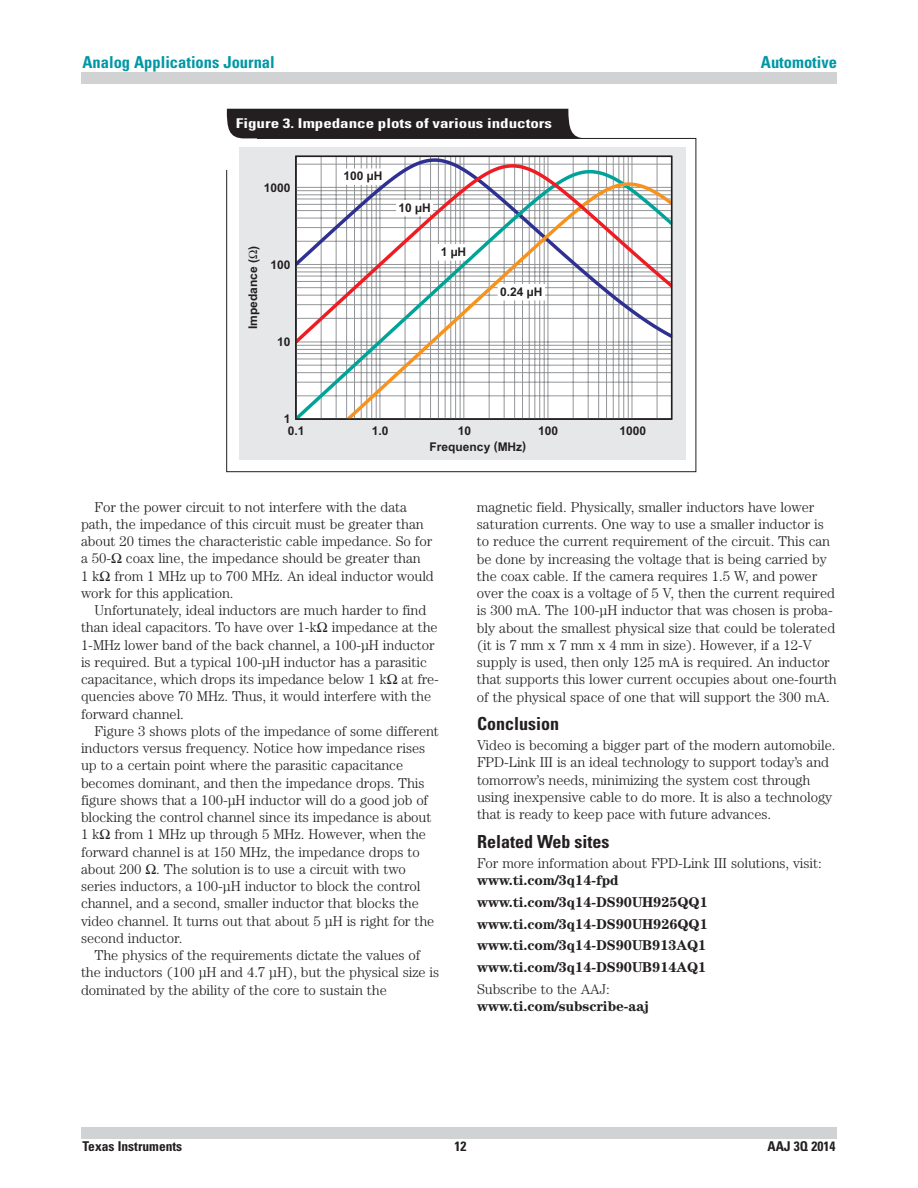
<style>
.page{position:relative;width:918px;height:1188px;background:#fff}
.page>*{position:absolute;margin:0;border:0;box-sizing:border-box;transform-origin:0 0}
.t1{font:700 condensed 18px "Univers";color:#231f20}
.t2{font:700 condensed 16.5px "Univers";color:#0097a4}
.t3{font:300 14.25px/17.2px "Century";letter-spacing:-.005em;color:#231f20}
.t4{font:700 14.25px/21.8px "Century";letter-spacing:-.005em;color:#231f20}
.t5{font:700 condensed 13.5px "Univers";color:#fff;scale:1.26 1}
.t6{font:700 condensed 13.5px "Univers";color:#231f20}
.t7{font:700 12px "Arial";color:#231f20}
</style>
<div class="page">
<div style="left:81px;top:1127px;width:756px;height:11px;background:#d1d2d4"></div>
<div style="left:81px;top:73px;width:756px;height:11px;background:#d1d2d4"></div>
<div style="left:227px;top:109px;width:359px;height:29px;background:#231f20"></div>
<div style="left:239px;top:148px;width:447px;height:312px;background:#e6e7e9"></div>
<svg style="left:298px;top:157px;width:375px;height:6px"></svg>
<svg style="left:298px;top:348px;width:47px;height:69px;background:#dfeae9"></svg>
<svg style="left:345px;top:348px;width:328px;height:72px;background:#e8e8e6"></svg>
<svg style="left:298px;top:163px;width:375px;height:185px;background:#e1dede"></svg>
<div style="left:295px;top:156px;width:377px;height:264px;border:2px solid #231f20"></div>
<div style="left:498px;top:284px;width:47px;height:16px;background:#fff"></div>
<svg style="left:435px;top:244px;width:37px;height:17px"></svg>
<svg style="left:396px;top:200px;width:38px;height:17px"></svg>
<svg style="left:341px;top:168px;width:44px;height:17px"></svg>
<p class="t2" style="left:83px;top:52px;width:194px">Analog Applications Journal</p>
<p class="t2" style="left:761px;top:52px;width:78px">Automotive</p>
<p class="t5" style="left:236px;top:115px;width:252px">Figure 3. Impedance plots of various inductors</p>
<p class="t7" style="left:264px;top:183px;width:28px">1000</p>
<p class="t7" style="left:248px;top:329px;width:85px;rotate:-90deg">Impedance ( )</p>
<p class="t7" style="left:270px;top:260px;width:22px">100</p>
<p class="t7" style="left:277px;top:337px;width:15px">10</p>
<p class="t7" style="left:284px;top:414px;width:8px">1</p>
<p class="t7" style="left:343px;top:171px;width:40px">100 µH</p>
<p class="t7" style="left:399px;top:203px;width:34px">10 µH</p>
<p class="t7" style="left:441px;top:247px;width:27px">1 µH</p>
<p class="t7" style="left:500px;top:287px;width:44px">0.24 µH</p>
<p class="t7" style="left:288px;top:426px;width:18px">0.1</p>
<p class="t7" style="left:372px;top:426px;width:18px">1.0</p>
<p class="t7" style="left:458px;top:426px;width:15px">10</p>
<p class="t7" style="left:538px;top:426px;width:22px">100</p>
<p class="t7" style="left:619px;top:426px;width:28px">1000</p>
<p class="t7" style="left:430px;top:443px;width:98px">Frequency (MHz)</p>
<p class="t3" style="left:81px;top:498px;width:354px;text-indent:13px">For the power circuit to not interfere with the data path, the impedance of this circuit must be greater than about 20 times the characteristic cable impedance. So for a 50- coax line, the impedance should be greater than<br>1 k from 1 MHz up to 700 MHz. An ideal inductor would work for this application.</p>
<p class="t3" style="left:81px;top:601px;width:360px;text-indent:13px">Unfortunately, ideal inductors are much harder to find than ideal capacitors. To have over 1-k impedance at the 1-MHz lower band of the back channel, a 100-µH inductor is required. But a typical 100-µH inductor has a parasitic capacitance, which drops its impedance below 1 k at fre&shy;quencies above 70 MHz. Thus, it would interfere with the forward channel.</p>
<p class="t3" style="left:81px;top:722px;width:359px;text-indent:13px">Figure 3 shows plots of the impedance of some different inductors versus frequency. Notice how impedance rises up to a certain point where the parasitic capacitance becomes dominant, and then the impedance drops. This figure shows that a 100-µH inductor will do a good job of blocking the control channel since its impedance is about 1 k from 1 MHz up through 5 MHz. However, when the forward channel is at 150 MHz, the impedance drops to about 200 . The solution is to use a circuit with two series inductors, a 100-µH inductor to block the control channel, and a second, smaller inductor that blocks the video channel. It turns out that about 5 µH is right for the second inductor.</p>
<p class="t3" style="left:81px;top:947px;width:360px;text-indent:13px">The physics of the requirements dictate the values of the inductors (100 µH and 4.7 µH), but the physical size is dominated by the ability of the core to sustain the</p>
<p class="t3" style="left:477px;top:498px;width:361px">magnetic field. Physically, smaller inductors have lower saturation currents. One way to use a smaller inductor is to reduce the current requirement of the circuit. This can be done by increasing the voltage that is being carried by the coax cable. If the camera requires 1.5 W, and power over the coax is a voltage of 5 V, then the current required is 300 mA. The 100-µH inductor that was chosen is proba&shy;bly about the smallest physical size that could be tolerated (it is 7 mm x 7 mm x 4 mm in size). However, if a 12-V supply is used, then only 125 mA is required. An inductor that supports this lower current occupies about one-fourth of the physical space of one that will support the 300 mA.</p>
<p class="t1" style="left:477px;top:712px;width:84px">Conclusion</p>
<p class="t3" style="left:477px;top:736px;width:360px">Video is becoming a bigger part of the modern automobile.<br>FPD-Link III is an ideal technology to support today’s and tomorrow’s needs, minimizing the system cost through using inexpensive cable to do more. It is also a technology that is ready to keep pace with future advances.</p>
<p class="t1" style="left:477px;top:830px;width:134px">Related Web sites</p>
<p class="t3" style="left:477px;top:854px;width:346px">For more information about FPD-Link III solutions, visit:</p>
<p class="t4" style="left:477px;top:869px;width:232px">www.ti.com/3q14-fpd www.ti.com/3q14-DS90UH925QQ1 www.ti.com/3q14-DS90UH926QQ1 www.ti.com/3q14-DS90UB913AQ1 www.ti.com/3q14-DS90UB914AQ1</p>
<p class="t3" style="left:477px;top:980px;width:134px">Subscribe to the AAJ:</p>
<p class="t4" style="left:477px;top:995px;width:174px">www.ti.com/subscribe-aaj</p>
<p class="t6" style="left:82px;top:1138px;width:101px">Texas Instruments</p>
<p class="t6" style="left:455px;top:1138px;width:13px">12</p>
<p class="t6" style="left:767px;top:1138px;width:70px">AAJ 3Q 2014</p>
</div>
